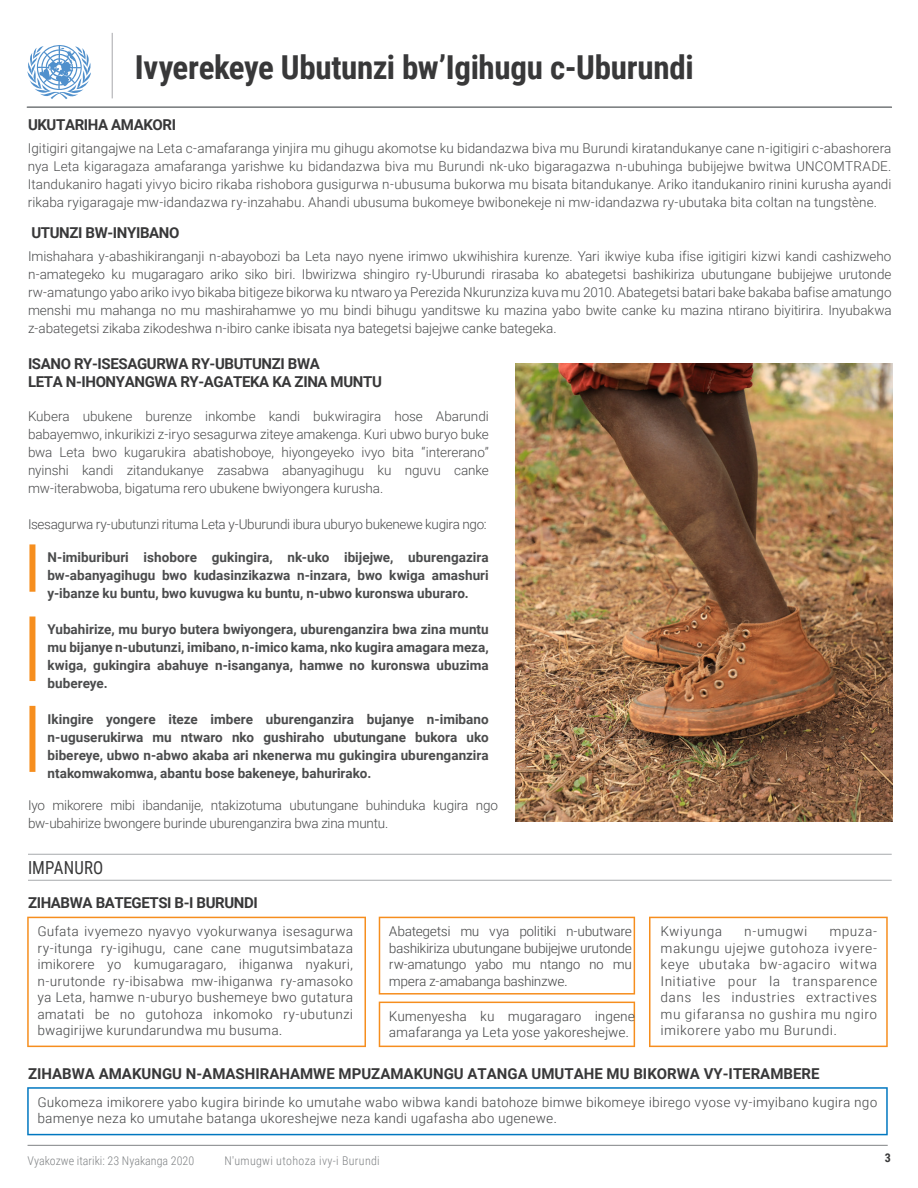
<style>
.page{position:relative;width:918px;height:1188px;background:#fff}
.page>*{position:absolute;margin:0;border:0;box-sizing:border-box;transform-origin:0 0}
.t1{font:700 33px "Roboto Condensed";letter-spacing:-.01em;color:#383839}
.t2{font:18px "Roboto Condensed";letter-spacing:.01em;color:#383839;scale:.94 1}
.t3{font:700 15px/18px "Roboto";letter-spacing:-.025em;color:#383839}
.t4{font:700 15px "Roboto";color:#383839}
.t5{font:300 13.5px/18px "Roboto";letter-spacing:-.015em;color:#4b4c4d;text-align:justify}
.t6{font:300 13.5px/16.5px "Roboto Condensed";color:#4b4c4d;text-align:justify;scale:1.17 1}
.t7{font:700 13.5px/18px "Roboto";letter-spacing:.005em;color:#4b4c4d;text-align:justify}
.t8{font:300 13.5px "Roboto Condensed";letter-spacing:.02em;color:#4b4c4d;scale:1.17 1}
.t9{font:300 12px "Roboto Condensed";color:#808385}
.t10{font:300 12px "Roboto Condensed";letter-spacing:.025em;color:#808385}
.t11{font:700 12px "Roboto Condensed";color:#383839}
</style>
<div class="page">
<hr style="left:28px;top:1145px;width:860px;height:1px;background:#808385">
<div style="left:27px;top:107px;width:865px;height:1px;border:1px solid #808385"></div>
<div style="left:29px;top:617px;width:6px;height:64px;background:#f68e1e"></div>
<div style="left:29px;top:544px;width:6px;height:48px;background:#f68e1e"></div>
<div style="left:29px;top:706px;width:6px;height:66px;background:#f68e1e"></div>
<img style="left:515px;top:363px;width:377px;height:458px">
<hr style="left:28px;top:854px;width:864px;height:1px;background:#a7a9ac">
<hr style="left:28px;top:880px;width:864px;height:1px;background:#a7a9ac">
<svg style="left:27px;top:917px;width:339px;height:130px"></svg>
<svg style="left:27px;top:1087px;width:861px;height:48px"></svg>
<svg style="left:649px;top:917px;width:239px;height:130px"></svg>
<svg style="left:379px;top:917px;width:256px;height:78px"></svg>
<svg style="left:379px;top:1002px;width:256px;height:45px"></svg>
<hr style="left:112px;top:33px;width:1px;height:65px;background:#a7a8ab">
<svg style="left:27px;top:45px;width:64px;height:54px"></svg>
<h1 class="t1" style="left:135px;top:44px;width:560px">Ivyerekeye Ubutunzi bw’Igihugu c-Uburundi</h1>
<p class="t3" style="left:28px;top:115px;width:150px">UKUTARIHA AMAKORI</p>
<p class="t5" style="left:28px;top:139px;width:865px">Igitigiri gitangajwe na Leta c-amafaranga yinjira mu gihugu akomotse ku bidandazwa biva mu Burundi kiratandukanye cane n-igitigiri c-abashorera nya Leta kigaragaza amafaranga yarishwe ku bidandazwa biva mu Burundi nk-uko bigaragazwa n-ubuhinga bubijejwe bwitwa UNCOMTRADE.<br>Itandukaniro hagati yivyo biciro rikaba rishobora gusigurwa n-ubusuma bukorwa mu bisata bitandukanye. Ariko itandukaniro rinini kurusha ayandi rikaba ryigaragaje mw-idandazwa ry-inzahabu. Ahandi ubusuma bukomeye bwibonekeje ni mw-idandazwa ry-ubutaka bita coltan na tungstène.</p>
<p class="t3" style="left:31px;top:224px;width:150px">UTUNZI BW-INYIBANO</p>
<p class="t5" style="left:28px;top:247px;width:865px">Imishahara y-abashikiranganji n-abayobozi ba Leta nayo nyene irimwo ukwihishira kurenze. Yari ikwiye kuba ifise igitigiri kizwi kandi cashizweho n-amategeko ku mugaragaro ariko siko biri. Ibwirizwa shingiro ry-Uburundi rirasaba ko abategetsi bashikiriza ubutungane bubijejwe urutonde rw-amatungo yabo ariko ivyo bikaba bitigeze bikorwa ku ntwaro ya Perezida Nkurunziza kuva mu 2010. Abategetsi batari bake bakaba bafise amatungo menshi mu mahanga no mu mashirahamwe yo mu bindi bihugu yanditswe ku mazina yabo bwite canke ku mazina ntirano biyitirira. Inyubakwa z-abategetsi zikaba zikodeshwa n-ibiro canke ibisata nya bategetsi bajejwe canke bategeka.</p>
<p class="t3" style="left:28px;top:354px;width:355px">ISANO RY-ISESAGURWA RY-UBUTUNZI BWA<br>LETA N-IHONYANGWA RY-AGATEKA KA ZINA MUNTU</p>
<p class="t5" style="left:28px;top:407px;width:462px">Kubera ubukene burenze inkombe kandi bukwiragira hose Abarundi babayemwo, inkurikizi z-iryo sesagurwa ziteye amakenga. Kuri ubwo buryo buke bwa Leta bwo kugarukira abatishoboye, hiyongeyeko ivyo bita “intererano” nyinshi kandi zitandukanye zasabwa abanyagihugu ku nguvu canke mw-iterabwoba, bigatuma rero ubukene bwiyongera kurusha.</p>
<p class="t5" style="left:28px;top:515px;width:460px">Isesagurwa ry-ubutunzi rituma Leta y-Uburundi ibura uburyo bukenewe kugira ngo:</p>
<p class="t7" style="left:47px;top:548px;width:443px">N-imiburiburi ishobore gukingira, nk-uko ibijejwe, uburengazira bw-abanyagihugu bwo kudasinzikazwa n-inzara, bwo kwiga amashuri y-ibanze ku buntu, bwo kuvugwa ku buntu, n-ubwo kuronswa uburaro.</p>
<p class="t7" style="left:47px;top:620px;width:443px">Yubahirize, mu buryo butera bwiyongera, uburenganzira bwa zina muntu mu bijanye n-ubutunzi, imibano, n-imico kama, nko kugira amagara meza, kwiga, gukingira abahuye n-isanganya, hamwe no kuronswa ubuzima bubereye.</p>
<p class="t7" style="left:47px;top:710px;width:443px">Ikingire yongere iteze imbere uburenganzira bujanye n-imibano n-uguserukirwa mu ntwaro nko gushiraho ubutungane bukora uko bibereye, ubwo n-abwo akaba ari nkenerwa mu gukingira uburenganzira ntakomwakomwa, abantu bose bakeneye, bahurirako.</p>
<p class="t5" style="left:28px;top:795px;width:472px">Iyo mikorere mibi ibandanije, ntakizotuma ubutungane buhinduka kugira ngo bw-ubahirize bwongere burinde uburenganzira bwa zina muntu.</p>
<h2 class="t2" style="left:28px;top:855px;width:82px">IMPANURO</h2>
<p class="t3" style="left:28px;top:893px;width:231px">ZIHABWA BATEGETSI B-I BURUNDI</p>
<p class="t6" style="left:37px;top:923px;width:271px">Gufata ivyemezo nyavyo vyokurwanya isesagurwa ry-itunga ry-igihugu, cane cane mugutsimbataza imikorere yo kumugaragaro, ihiganwa nyakuri, n-urutonde ry-ibisabwa mw-ihiganwa ry-amasoko ya Leta, hamwe n-uburyo bushemeye bwo gutatura amatati be no gutohoza inkomoko ry-ubutunzi bwagirijwe kurundarundwa mu busuma.</p>
<p class="t4" style="left:28px;top:1063px;width:793px">ZIHABWA AMAKUNGU N-AMASHIRAHAMWE MPUZAMAKUNGU ATANGA UMUTAHE MU BIKORWA VY-ITERAMBERE</p>
<p class="t6" style="left:37px;top:1093px;width:719px">Gukomeza imikorere yabo kugira birinde ko umutahe wabo wibwa kandi batohoze bimwe bikomeye ibirego vyose vy-imyibano kugira ngo bamenye neza ko umutahe batanga ukoreshejwe neza kandi ugafasha abo ugenewe.</p>
<p class="t6" style="left:389px;top:923px;width:209px">Abategetsi mu vya politiki n-ubutware bashikiriza ubutungane bubijejwe urutonde rw-amatungo yabo mu ntango no mu mpera z-amabanga bashinzwe.</p>
<p class="t6" style="left:389px;top:1007px;width:212px">Kumenyesha ku mugaragaro ingene amafaranga ya Leta yose yakoreshejwe.</p>
<p class="t8" style="left:661px;top:922px;width:54px">Kwiyunga</p>
<p class="t6" style="left:744px;top:923px;width:56px">n-umugwi</p>
<p class="t6" style="left:661px;top:923px;width:187px;text-indent:169px">mpuza&shy;makungu ujejwe gutohoza ivyere&shy;keye ubutaka bw-agaciro witwa Initiative pour la transparence dans les industries extractives mu gifaransa no gushira mu ngiro imikorere yabo mu Burundi.</p>
<p class="t9" style="left:28px;top:1153px;width:168px">Vyakozwe itariki: 23 Nyakanga 2020</p>
<p class="t10" style="left:224px;top:1153px;width:157px">N'umugwi utohoza ivy-i Burundi</p>
<p class="t11" style="left:885px;top:1150px;width:8px">3</p>
</div>
